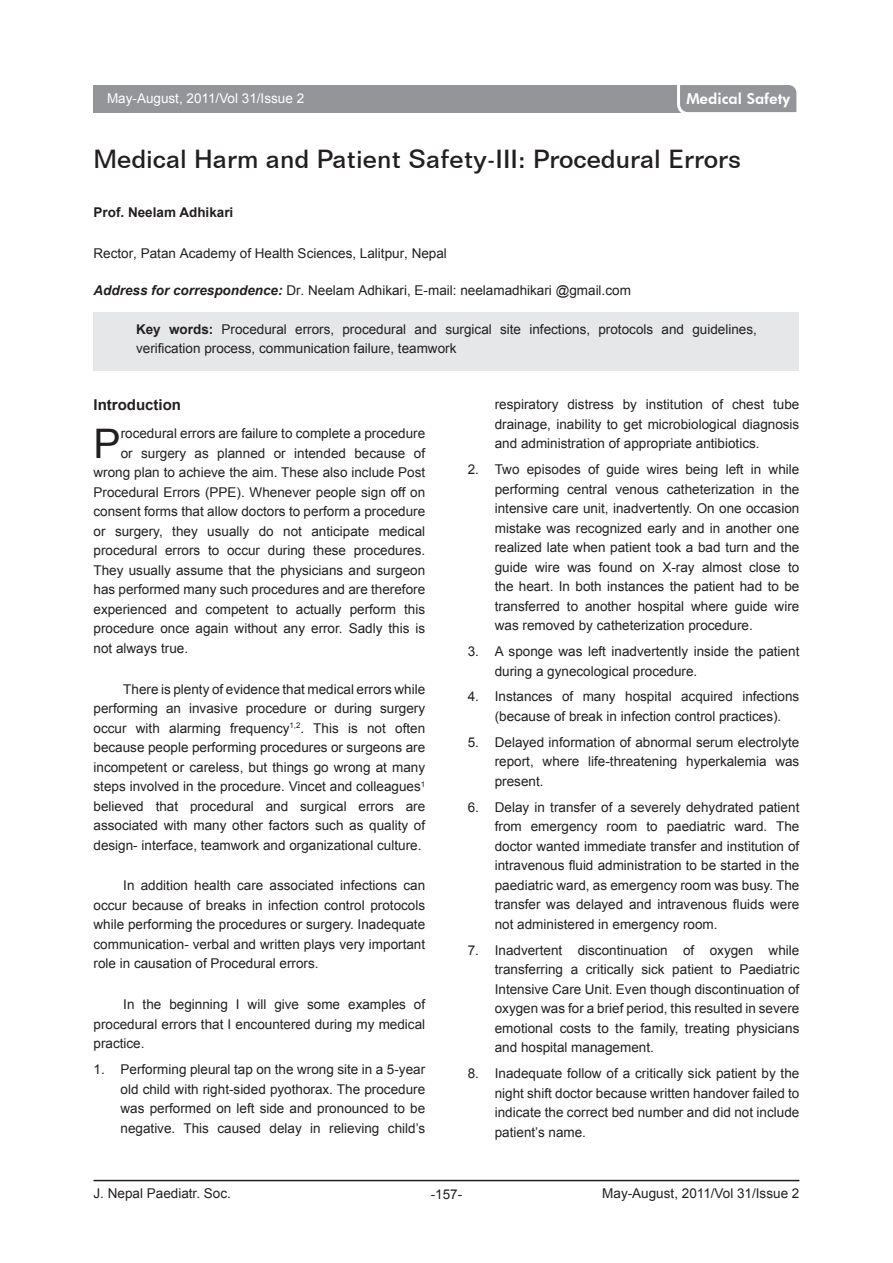
<style>
.page{position:relative;width:893px;height:1263px;background:#fff}
.page>*{position:absolute;margin:0;border:0;box-sizing:border-box;transform-origin:0 0}
.t1{font:40.8px "Arial";color:#231f20}
.t2{font:500 25.5px "Folio BT";color:#231f20}
.t3{font:800 15px "Futura BT";color:#fff}
.t4{font:700 15px "Arial";color:#231f20}
.t5{font:13.5px/19.5px "Arial";color:#231f20;text-align:justify}
.t6{font:13.5px "Arial";color:#fff}
.t7{font:700 13.5px "Arial";color:#231f20}
.s1{font-weight:700;font-style:italic}
.s2{font-weight:700}
</style>
<div class="page">
<div style="left:94px;top:85px;width:595px;height:27px;background:#939598"></div>
<svg style="left:675px;top:85px;width:122px;height:28px"></svg>
<hr style="left:94px;top:1180px;width:705px;height:1px;background:#231f20">
<div style="left:94px;top:312px;width:705px;height:59px;background:#e6e7e8"></div>
<p class="t6" style="left:107px;top:91px;width:199px">May-August, 2011/Vol 31/Issue 2</p>
<p class="t3" style="left:686px;top:90px;width:105px">Medical Safety</p>
<h2 class="t2" style="left:94px;top:144px;width:649px">Medical Harm and Patient Safety-III: Procedural Errors</h2>
<p class="t7" style="left:94px;top:205px;width:141px">Prof. Neelam Adhikari</p>
<p class="t5" style="left:94px;top:244px;width:355px">Rector, Patan Academy of Health Sciences, Lalitpur, Nepal</p>
<p class="t5" style="left:94px;top:280px;width:539px"><span class="s1">Address for correspondence:</span> Dr. Neelam Adhikari, E-mail: neelamadhikari @gmail.com</p>
<p class="t5" style="left:136px;top:319px;width:622px"><span class="s2">Key words:</span> Procedural errors, procedural and surgical site infections, protocols and guidelines, verification process, communication failure, teamwork</p>
<p class="t4" style="left:94px;top:397px;width:89px">Introduction</p>
<h1 class="t1" style="left:94px;top:421px;width:29px">P</h1>
<p class="t5" style="left:121px;top:424px;width:306px">rocedural errors are failure to complete a procedure</p>
<p class="t5" style="left:121px;top:443px;width:306px">or surgery as planned or intended because of</p>
<p class="t5" style="left:94px;top:463px;width:333px">wrong plan to achieve the aim. These also include Post</p>
<p class="t5" style="left:94px;top:482px;width:333px">Procedural Errors (PPE). Whenever people sign off on</p>
<p class="t5" style="left:94px;top:502px;width:333px">consent forms that allow doctors to perform a procedure</p>
<p class="t5" style="left:94px;top:521px;width:333px">or surgery, they usually do not anticipate medical</p>
<p class="t5" style="left:94px;top:541px;width:333px">procedural errors to occur during these procedures.</p>
<p class="t5" style="left:94px;top:560px;width:333px">They usually assume that the physicians and surgeon</p>
<p class="t5" style="left:94px;top:580px;width:333px">has performed many such procedures and are therefore</p>
<p class="t5" style="left:94px;top:599px;width:333px">experienced and competent to actually perform this</p>
<p class="t5" style="left:94px;top:619px;width:333px">procedure once again without any error. Sadly this is</p>
<p class="t5" style="left:94px;top:638px;width:96px">not always true.</p>
<p class="t5" style="left:94px;top:679px;width:333px;text-indent:30px">There is plenty of evidence that medical errors while performing an invasive procedure or during surgery occur with alarming frequency<sup>1,2</sup>. This is not often because people performing procedures or surgeons are incompetent or careless, but things go wrong at many steps involved in the procedure. Vincet and colleagues<sup>1 </sup>believed that procedural and surgical errors are associated with many other factors such as quality of design- interface, teamwork and organizational culture.</p>
<p class="t5" style="left:94px;top:876px;width:333px;text-indent:30px">In addition health care associated infections can occur because of breaks in infection control protocols while performing the procedures or surgery. Inadequate communication- verbal and written plays very important role in causation of Procedural errors.</p>
<p class="t5" style="left:94px;top:995px;width:333px;text-indent:30px">In the beginning I will give some examples of procedural errors that I encountered during my medical practice.</p>
<p class="t5" style="left:121px;top:1060px;width:306px;text-indent:-27px">1. Performing pleural tap on the wrong site in a 5-year old child with right-sided pyothorax. The procedure was performed on left side and pronounced to be negative. This caused delay in relieving child’s</p>
<p class="t5" style="left:495px;top:395px;width:306px">respiratory distress by institution of chest tube drainage, inability to get microbiological diagnosis and administration of appropriate antibiotics.</p>
<p class="t5" style="left:495px;top:460px;width:306px;text-indent:-27px">2. Two episodes of guide wires being left in while performing central venous catheterization in the intensive care unit, inadvertently. On one occasion mistake was recognized early and in another one realized late when patient took a bad turn and the guide wire was found on X-ray almost close to the heart. In both instances the patient had to be transferred to another hospital where guide wire was removed by catheterization procedure.</p>
<p class="t5" style="left:495px;top:642px;width:306px;text-indent:-27px">3. A sponge was left inadvertently inside the patient during a gynecological procedure.</p>
<p class="t5" style="left:495px;top:687px;width:306px;text-indent:-27px">4. Instances of many hospital acquired infections (because of break in infection control practices).</p>
<p class="t5" style="left:495px;top:732px;width:306px;text-indent:-27px">5. Delayed information of abnormal serum electrolyte report, where life-threatening hyperkalemia was present.</p>
<p class="t5" style="left:495px;top:797px;width:306px;text-indent:-27px">6. Delay in transfer of a severely dehydrated patient from emergency room to paediatric ward. The doctor wanted immediate transfer and institution of intravenous fluid administration to be started in the paediatric ward, as emergency room was busy. The transfer was delayed and intravenous fluids were not administered in emergency room.</p>
<p class="t5" style="left:495px;top:940px;width:306px;text-indent:-27px">7. Inadvertent discontinuation of oxygen while transferring a critically sick patient to Paediatric Intensive Care Unit. Even though discontinuation of oxygen was for a brief period, this resulted in severe emotional costs to the family, treating physicians and hospital management.</p>
<p class="t5" style="left:495px;top:1063px;width:306px;text-indent:-27px">8. Inadequate follow of a critically sick patient by the night shift doctor because written handover failed to indicate the correct bed number and did not include patient’s name.</p>
<p class="t5" style="left:94px;top:1184px;width:139px">J. Nepal Paediatr. Soc.</p>
<p class="t5" style="left:431px;top:1184px;width:33px">-157-</p>
<p class="t5" style="left:602px;top:1184px;width:199px">May-August, 2011/Vol 31/Issue 2</p>
</div>
